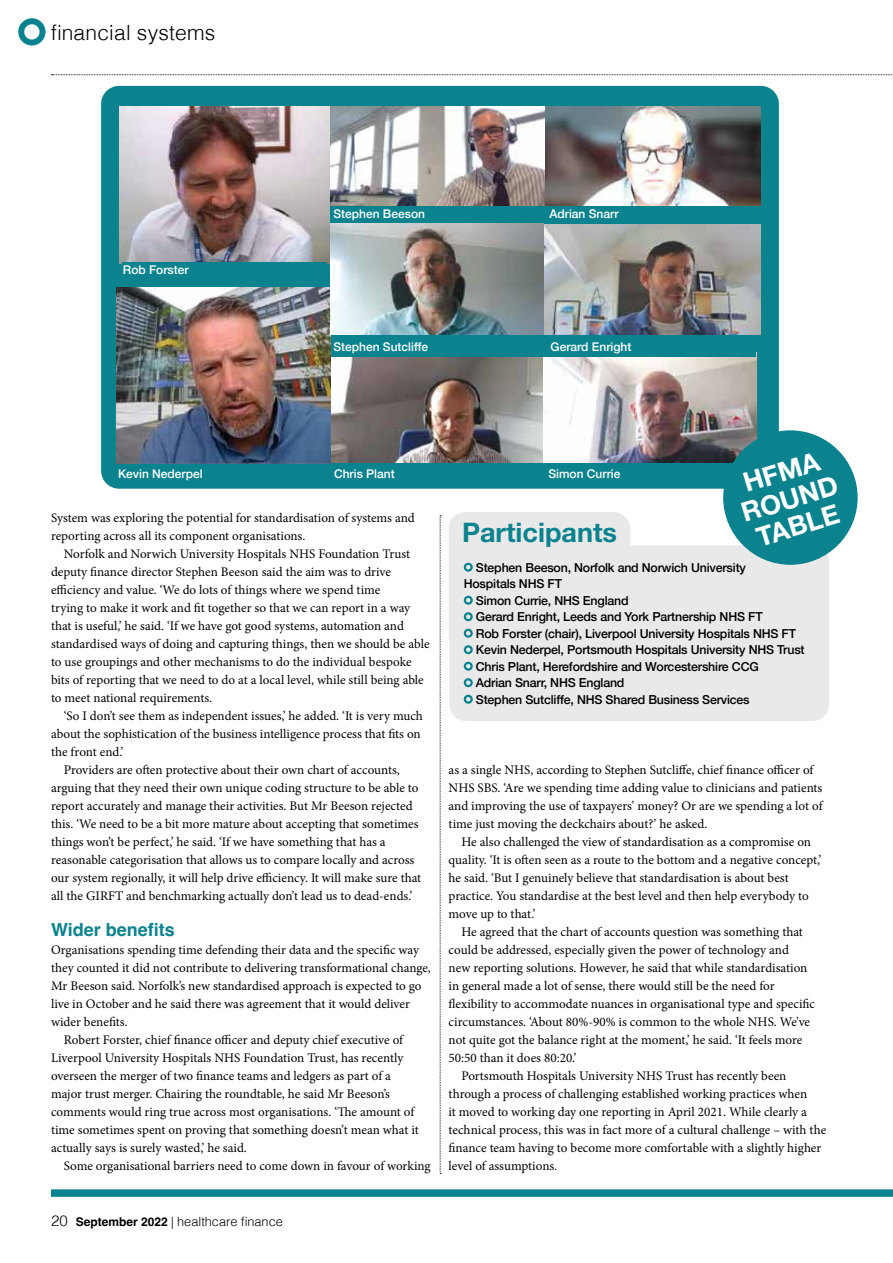
<style>
.page{position:relative;width:893px;height:1263px;background:#fff}
.page>*{position:absolute;margin:0;border:0;box-sizing:border-box;transform-origin:0 0}
.t1{font:700 27px "Helvetica Neue LT Pro";color:#0b838e}
.t2{font:700 26.7px/28px "Helvetica Neue LT Pro";color:#fff;text-align:center}
.t3{font:300 21px "Helvetica";letter-spacing:.01em;color:#000}
.t4{font:700 18px "Helvetica";color:#0b838e}
.t5{font:13.2px/18px "Minion Pro";letter-spacing:-.005em;color:#000}
.t6{font:300 12.75px "Helvetica";color:#000}
.t7{font:500 12.3px "Helvetica Neue";letter-spacing:-.015em;color:#000}
.t8{font:500 12px "Helvetica Neue";color:#fff}
.s1{font-size:15px}
.s2{font-weight:700;font-size:12px}
.s3{font-size:12px}
</style>
<div class="page">
<div style="left:51px;top:1189px;width:842px;height:8px;background:#0b838e"></div>
<svg style="left:51px;top:74px;width:842px;height:1px"></svg>
<div style="left:18px;top:18px;width:28px;height:28px;border:6px solid #0b838e;border-radius:50%"></div>
<svg style="left:440px;top:515px;width:1px;height:659px"></svg>
<div style="left:101px;top:86px;width:678px;height:403px;background:#0b838e;border-radius:18px"></div>
<div style="left:449px;top:545px;width:380px;height:176px;background:#e9e9ea;border-radius:17px"></div>
<div style="left:449px;top:512px;width:181px;height:143px;background:#e9e9ea;border-radius:17px"></div>
<div style="left:464px;top:563px;width:9px;height:9px;border:2px solid #0b838e;border-radius:50%"></div>
<div style="left:464px;top:596px;width:9px;height:9px;border:2px solid #0b838e;border-radius:50%"></div>
<div style="left:464px;top:612px;width:9px;height:9px;border:2px solid #0b838e;border-radius:50%"></div>
<div style="left:464px;top:629px;width:9px;height:9px;border:2px solid #0b838e;border-radius:50%"></div>
<div style="left:464px;top:645px;width:9px;height:9px;border:2px solid #0b838e;border-radius:50%"></div>
<div style="left:464px;top:662px;width:9px;height:9px;border:2px solid #0b838e;border-radius:50%"></div>
<div style="left:464px;top:678px;width:9px;height:9px;border:2px solid #0b838e;border-radius:50%"></div>
<div style="left:464px;top:695px;width:9px;height:9px;border:2px solid #0b838e;border-radius:50%"></div>
<img style="left:330px;top:356px;width:213px;height:107px">
<img style="left:543px;top:352px;width:214px;height:111px">
<img style="left:119px;top:106px;width:211px;height:158px">
<img style="left:330px;top:106px;width:431px;height:100px">
<img style="left:330px;top:223px;width:431px;height:112px">
<div style="left:330px;top:335px;width:426px;height:21px;background:#0b838e"></div>
<img style="left:117px;top:287px;width:213px;height:176px">
<div style="left:123px;top:262px;width:204px;height:17px;background:#0b838e"></div>
<div style="left:723px;top:430px;width:135px;height:135px;background:#0b838e;border-radius:50%"></div>
<h3 class="t3" style="left:51px;top:14px;width:166px">financial systems</h3>
<p class="t8" style="left:123px;top:260px;width:67px">Rob Forster</p>
<p class="t8" style="left:333px;top:204px;width:93px">Stephen Beeson</p>
<p class="t8" style="left:549px;top:204px;width:71px">Adrian Snarr</p>
<p class="t8" style="left:333px;top:337px;width:96px">Stephen Sutcliffe</p>
<p class="t8" style="left:551px;top:337px;width:82px">Gerard Enright</p>
<h2 class="t2" style="left:730px;top:472px;width:101px;rotate:-17deg">HFMA<br>ROUND<br>TABLE</h2>
<p class="t8" style="left:118px;top:464px;width:86px">Kevin Nederpel</p>
<p class="t8" style="left:334px;top:464px;width:62px">Chris Plant</p>
<p class="t8" style="left:548px;top:464px;width:74px">Simon Currie</p>
<p class="t5" style="left:51px;top:509px;width:365px">System was exploring the potential for standardisation of systems and reporting across all its component organisations.</p>
<p class="t5" style="left:51px;top:545px;width:380px;text-indent:13px">Norfolk and Norwich University Hospitals NHS Foundation Trust deputy finance director Stephen Beeson said the aim was to drive efficiency and value. ‘We do lots of things where we spend time<br>trying to make it work and fit together so that we can report in a way that is useful,’ he said. ‘If we have got good systems, automation and standardised ways of doing and capturing things, then we should be able to use groupings and other mechanisms to do the individual bespoke bits of reporting that we need to do at a local level, while still being able to meet national requirements.</p>
<p class="t5" style="left:64px;top:707px;width:361px">‘So I don’t see them as independent issues,’ he added. ‘It is very much</p>
<p class="t5" style="left:51px;top:725px;width:371px">about the sophistication of the business intelligence process that fits on</p>
<p class="t5" style="left:51px;top:743px;width:74px">the front end.’</p>
<p class="t5" style="left:64px;top:761px;width:338px">Providers are often protective about their own chart of accounts,</p>
<p class="t5" style="left:51px;top:779px;width:369px">arguing that they need their own unique coding structure to be able to</p>
<p class="t5" style="left:51px;top:797px;width:363px">report accurately and manage their activities. But Mr Beeson rejected</p>
<p class="t5" style="left:51px;top:815px;width:369px">this. ‘We need to be a bit more mature about accepting that sometimes</p>
<p class="t5" style="left:51px;top:833px;width:336px">things won’t be perfect,’ he said. ‘If we have something that has a</p>
<p class="t5" style="left:51px;top:851px;width:365px">reasonable categorisation that allows us to compare locally and across</p>
<p class="t5" style="left:51px;top:869px;width:372px">our system regionally, it will help drive efficiency. It will make sure that</p>
<p class="t5" style="left:51px;top:887px;width:363px">all the GIRFT and benchmarking actually don’t lead us to dead-ends.’</p>
<h3 class="t4" style="left:51px;top:919px;width:125px">Wider benefits</h3>
<p class="t5" style="left:51px;top:941px;width:370px">Organisations spending time defending their data and the specific way</p>
<p class="t5" style="left:51px;top:959px;width:381px">they counted it did not contribute to delivering transformational change,</p>
<p class="t5" style="left:51px;top:977px;width:372px">Mr Beeson said. Norfolk’s new standardised approach is expected to go</p>
<p class="t5" style="left:51px;top:995px;width:361px">live in October and he said there was agreement that it would deliver</p>
<p class="t5" style="left:51px;top:1013px;width:78px">wider benefits.</p>
<p class="t5" style="left:64px;top:1031px;width:341px">Robert Forster, chief finance officer and deputy chief executive of</p>
<p class="t5" style="left:51px;top:1049px;width:354px">Liverpool University Hospitals NHS Foundation Trust, has recently</p>
<p class="t5" style="left:51px;top:1067px;width:341px">overseen the merger of two finance teams and ledgers as part of a</p>
<p class="t5" style="left:51px;top:1085px;width:341px">major trust merger. Chairing the roundtable, he said Mr Beeson’s</p>
<p class="t5" style="left:51px;top:1103px;width:365px">comments would ring true across most organisations. ‘The amount of</p>
<p class="t5" style="left:51px;top:1121px;width:369px">time sometimes spent on proving that something doesn’t mean what it</p>
<p class="t5" style="left:51px;top:1139px;width:197px">actually says is surely wasted,’ he said.</p>
<p class="t5" style="left:64px;top:1157px;width:368px">Some organisational barriers need to come down in favour of working</p>
<h1 class="t1" style="left:462px;top:516px;width:156px">Participants</h1>
<p class="t7" style="left:476px;top:557px;width:272px">Stephen Beeson, Norfolk and Norwich University</p>
<p class="t7" style="left:464px;top:574px;width:100px">Hospitals NHS FT</p>
<p class="t7" style="left:476px;top:590px;width:154px">Simon Currie, NHS England</p>
<p class="t7" style="left:476px;top:607px;width:288px">Gerard Enright, Leeds and York Partnership NHS FT</p>
<p class="t7" style="left:476px;top:623px;width:322px">Rob Forster (chair), Liverpool University Hospitals NHS FT</p>
<p class="t7" style="left:476px;top:640px;width:330px">Kevin Nederpel, Portsmouth Hospitals University NHS Trust</p>
<p class="t7" style="left:476px;top:656px;width:284px">Chris Plant, Herefordshire and Worcestershire CCG</p>
<p class="t7" style="left:476px;top:673px;width:150px">Adrian Snarr, NHS England</p>
<p class="t7" style="left:476px;top:689px;width:275px">Stephen Sutcliffe, NHS Shared Business Services</p>
<p class="t5" style="left:449px;top:761px;width:375px">as a single NHS, according to Stephen Sutcliffe, chief finance officer of NHS SBS. ‘Are we spending time adding value to clinicians and patients and improving the use of taxpayers’ money? Or are we spending a lot of time just moving the deckchairs about?’ he asked.</p>
<p class="t5" style="left:449px;top:833px;width:374px;text-indent:13px">He also challenged the view of standardisation as a compromise on quality. ‘It is often seen as a route to the bottom and a negative concept,’ he said. ‘But I genuinely believe that standardisation is about best practice. You standardise at the best level and then help everybody to move up to that.’</p>
<p class="t5" style="left:461px;top:923px;width:343px">He agreed that the chart of accounts question was something that</p>
<p class="t5" style="left:449px;top:941px;width:342px">could be addressed, especially given the power of technology and</p>
<p class="t5" style="left:449px;top:959px;width:360px">new reporting solutions. However, he said that while standardisation</p>
<p class="t5" style="left:449px;top:977px;width:328px">in general made a lot of sense, there would still be the need for</p>
<p class="t5" style="left:449px;top:995px;width:368px">flexibility to accommodate nuances in organisational type and specific</p>
<p class="t5" style="left:449px;top:1013px;width:363px">circumstances. ‘About 80%-90% is common to the whole NHS. We’ve</p>
<p class="t5" style="left:449px;top:1031px;width:355px">not quite got the balance right at the moment,’ he said. ‘It feels more</p>
<p class="t5" style="left:449px;top:1049px;width:129px">50:50 than it does 80:20.’</p>
<p class="t5" style="left:461px;top:1067px;width:327px">Portsmouth Hospitals University NHS Trust has recently been</p>
<p class="t5" style="left:449px;top:1085px;width:360px">through a process of challenging established working practices when</p>
<p class="t5" style="left:449px;top:1103px;width:360px">it moved to working day one reporting in April 2021. While clearly a</p>
<p class="t5" style="left:449px;top:1121px;width:379px">technical process, this was in fact more of a cultural challenge – with the</p>
<p class="t5" style="left:449px;top:1139px;width:374px">finance team having to become more comfortable with a slightly higher</p>
<p class="t5" style="left:449px;top:1157px;width:110px">level of assumptions.</p>
<p class="t6" style="left:51px;top:1210px;width:233px"><span class="s1">20</span> <span class="s2">September 2022</span> <span class="s3">|</span> healthcare finance</p>
</div>
